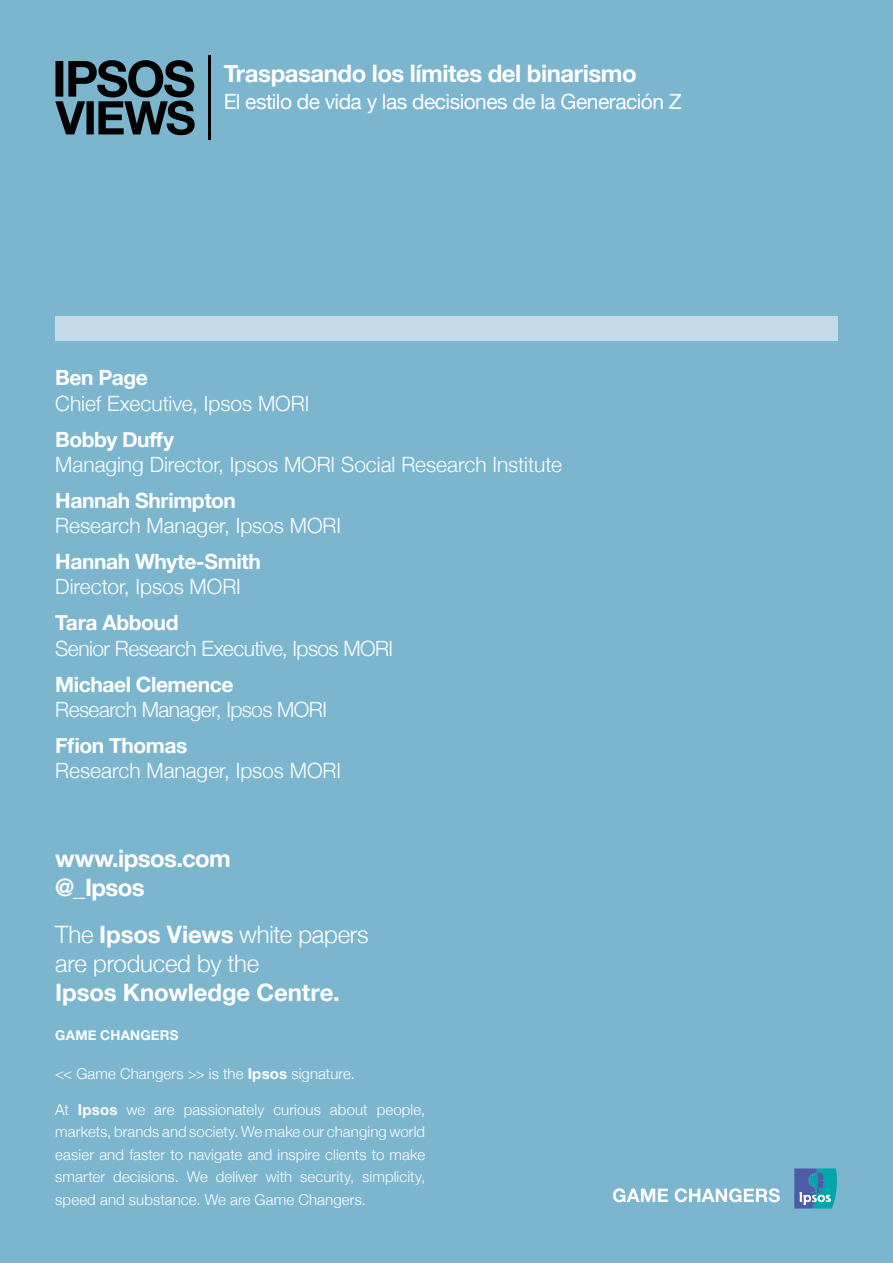
<style>
.page{position:relative;width:893px;height:1263px;background:#7cb5ce}
.page>*{position:absolute;margin:0;border:0;box-sizing:border-box;transform-origin:0 0}
.t1{font:700 24px/28.8px "Helvetica Neue";letter-spacing:-.02em;color:#fff}
.t2{font:300 24px/28.8px "Helvetica Neue";letter-spacing:-.01em;color:#fff}
.t3{font:300 21px "Helvetica Neue";letter-spacing:-.005em;color:#fff}
.t4{font:700 21px "Helvetica Neue";letter-spacing:-.02em;color:#fff}
.t5{font:300 21px "Helvetica Neue";letter-spacing:-.025em;color:#fff}
.t6{font:21px "Helvetica Neue";letter-spacing:-.025em;color:#fff}
.t7{font:300 15px/22.5px "Helvetica Neue";letter-spacing:.01em;color:#fff;text-align:justify}
.t8{font:700 13.5px "Helvetica Neue";letter-spacing:.02em;color:#fff}
.s1{font-weight:700}
</style>
<div class="page">
<svg style="left:794px;top:1168px;width:43px;height:40px;background:#418db2"></svg>
<svg style="left:613px;top:1188px;width:167px;height:14px"></svg>
<div style="left:55px;top:316px;width:783px;height:25px;background:#c4dae7"></div>
<hr style="left:208px;top:55px;width:3px;height:85px;background:#000">
<svg style="left:55px;top:60px;width:140px;height:75px"></svg>
<h1 class="t1" style="left:224px;top:60px;width:414px">Traspasando los límites del binarismo</h1>
<h2 class="t6" style="left:224px;top:86px;width:459px">El estilo de vida y las decisiones de la Generación Z</h2>
<h2 class="t4" style="left:55px;top:361px;width:94px">Ben Page</h2>
<h2 class="t3" style="left:55px;top:386px;width:256px">Chief Executive, Ipsos MORI</h2>
<h2 class="t4" style="left:55px;top:423px;width:120px">Bobby Duffy</h2>
<h2 class="t3" style="left:55px;top:447px;width:508px">Managing Director, Ipsos MORI Social Research Institute</h2>
<h2 class="t4" style="left:55px;top:484px;width:182px">Hannah Shrimpton</h2>
<h2 class="t3" style="left:55px;top:509px;width:287px">Research Manager, Ipsos MORI</h2>
<h2 class="t4" style="left:55px;top:545px;width:207px">Hannah Whyte-Smith</h2>
<h2 class="t3" style="left:55px;top:570px;width:187px">Director, Ipsos MORI</h2>
<h2 class="t4" style="left:55px;top:606px;width:125px">Tara Abboud</h2>
<h2 class="t5" style="left:55px;top:631px;width:339px">Senior Research Executive, Ipsos MORI</h2>
<h2 class="t4" style="left:55px;top:667px;width:180px">Michael Clemence</h2>
<h2 class="t5" style="left:55px;top:692px;width:273px">Research Manager, Ipsos MORI</h2>
<h2 class="t4" style="left:55px;top:729px;width:134px">Ffion Thomas</h2>
<h2 class="t3" style="left:55px;top:753px;width:287px">Research Manager, Ipsos MORI</h2>
<h1 class="t1" style="left:55px;top:845px;width:177px">www.ipsos.com @_Ipsos</h1>
<h1 class="t2" style="left:55px;top:919px;width:315px">The <span class="s1">Ipsos Views</span> white papers are produced by the</h1>
<h1 class="t1" style="left:55px;top:979px;width:286px">Ipsos Knowledge Centre.</h1>
<p class="t8" style="left:55px;top:1024px;width:125px">GAME CHANGERS</p>
<p class="t7" style="left:55px;top:1061px;width:301px">&lt;&lt; Game Changers &gt;&gt; is the <span class="s1">Ipsos</span> signature.</p>
<p class="t7" style="left:55px;top:1097px;width:371px">At <span class="s1">Ipsos</span> we are passionately curious about people, markets, brands and society. We make our changing world easier and faster to navigate and inspire clients to make smarter decisions. We deliver with security, simplicity, speed and substance. We are Game Changers.</p>
</div>
